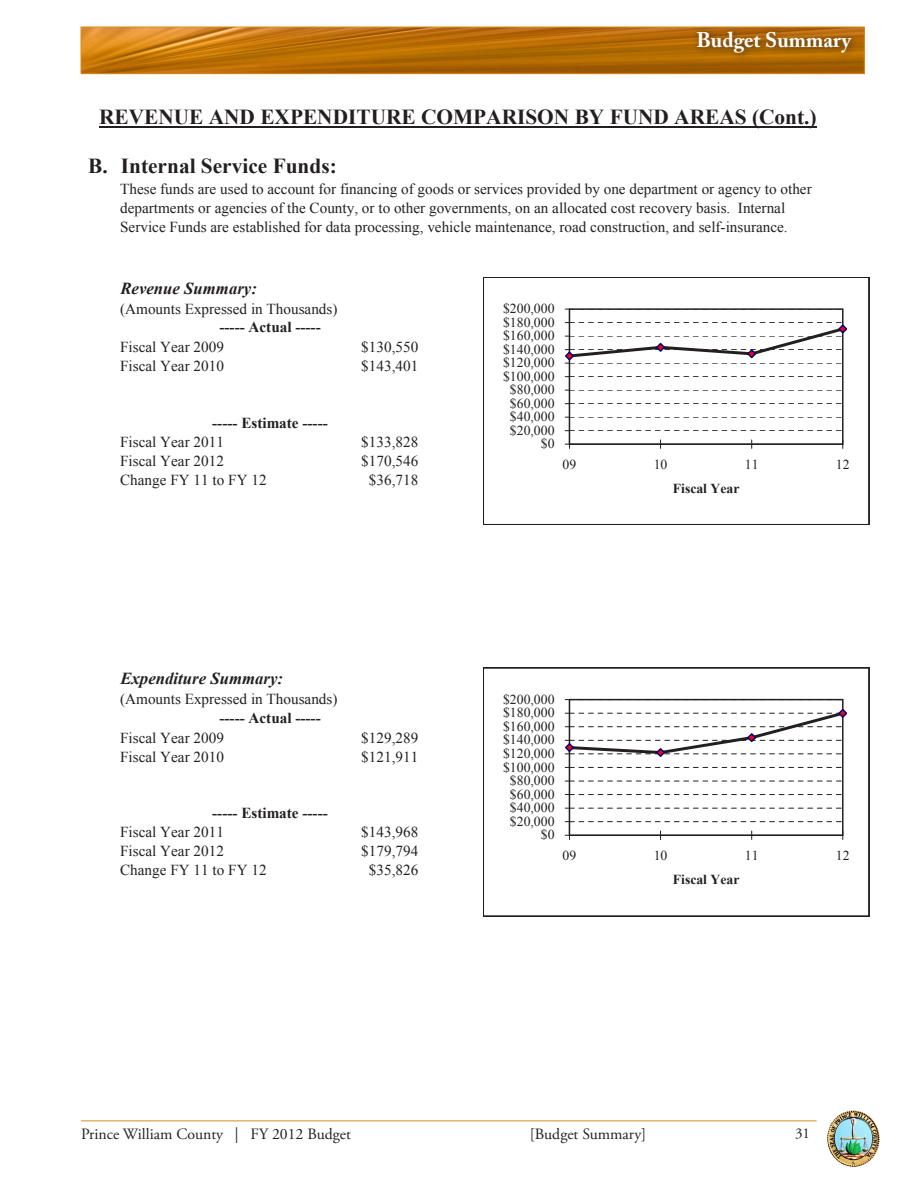
<style>
.page{position:relative;width:918px;height:1188px;background:#fff}
.page>*{position:absolute;margin:0;border:0;box-sizing:border-box;transform-origin:0 0}
.t1{font:700 21.3px "Times New Roman";color:#231f20}
.FY08_Ag_Header_RIGHT{font:700 21px "Adobe Caslon Pro";color:#fff}
.t2{font:italic 700 16.8px "Times New Roman";color:#231f20}
.t3{font:15.75px "Adobe Garamond Pro";color:#231f20}
.t4{font:15.15px/18.9px "Times New Roman";color:#231f20}
.t5{font:700 15.15px/18.9px "Times New Roman";color:#231f20}
.t6{font:15px "Adobe Garamond Pro";color:#231f20}
.t7{font:13.65px "Times New Roman";color:#231f20}
.t8{font:700 13.65px "Times New Roman";color:#231f20}
.s1{font-weight:700}
.s2{font-weight:400}
</style>
<div class="page">
<hr style="left:81px;top:1120px;width:736px;height:1px;background:#da8b1e">
<img style="left:827px;top:1110px;width:53px;height:57px">
<img style="left:83px;top:29px;width:780px;height:43px">
<div style="left:81px;top:27px;width:784px;height:47px;border:1px solid #da8b1e"></div>
<div style="left:691px;top:24px;width:168px;height:37px;background:#231f20;opacity:.75"></div>
<hr style="left:99px;top:126px;width:717px;height:2px;background:#231f20">
<hr style="left:569px;top:309px;width:1px;height:135px;background:#231f20">
<svg style="left:565px;top:430px;width:278px;height:2px"></svg>
<svg style="left:565px;top:417px;width:278px;height:1px"></svg>
<svg style="left:565px;top:403px;width:278px;height:2px"></svg>
<svg style="left:565px;top:390px;width:278px;height:1px"></svg>
<svg style="left:565px;top:376px;width:278px;height:2px"></svg>
<svg style="left:565px;top:309px;width:278px;height:1px"></svg>
<hr style="left:569px;top:444px;width:274px;height:1px;background:#231f20">
<svg style="left:565px;top:440px;width:5px;height:8px"></svg>
<svg style="left:565px;top:322px;width:282px;height:42px"></svg>
<div style="left:483px;top:277px;width:386px;height:248px;border:1px solid #231f20"></div>
<hr style="left:569px;top:700px;width:1px;height:135px;background:#231f20">
<svg style="left:565px;top:821px;width:278px;height:1px"></svg>
<svg style="left:565px;top:808px;width:278px;height:1px"></svg>
<svg style="left:565px;top:794px;width:278px;height:1px"></svg>
<svg style="left:565px;top:781px;width:278px;height:1px"></svg>
<svg style="left:565px;top:767px;width:278px;height:1px"></svg>
<svg style="left:565px;top:699px;width:278px;height:1px"></svg>
<hr style="left:569px;top:835px;width:274px;height:1px;background:#231f20">
<svg style="left:565px;top:831px;width:5px;height:9px"></svg>
<svg style="left:565px;top:709px;width:282px;height:49px"></svg>
<div style="left:483px;top:668px;width:386px;height:248px;border:1px solid #231f20"></div>
<p class="FY08_Ag_Header_RIGHT" style="left:696px;top:27px;width:156px">Budget Summary</p>
<p class="t1" style="left:99px;top:102px;width:719px">REVENUE AND EXPENDITURE COMPARISON BY FUND AREAS (Cont.)</p>
<p class="t1" style="left:88px;top:151px;width:250px">B. Internal Service Funds:</p>
<p class="t4" style="left:120px;top:179px;width:693px">These funds are used to account for financing of goods or services provided by one department or agency to other departments or agencies of the County, or to other governments, on an allocated cost recovery basis. Internal<br>Service Funds are established for data processing, vehicle maintenance, road construction, and self-insurance.</p>
<p class="t2" style="left:120px;top:276px;width:138px">Revenue Summary:</p>
<p class="t4" style="left:219px;top:299px;width:120px;line-height:18.5px;text-indent:-99px">(Amounts Expressed in Thousands) <span class="s1">----- Actual -----</span></p>
<p class="t4" style="left:120px;top:338px;width:105px">Fiscal Year 2009</p>
<p class="t4" style="left:361px;top:338px;width:58px">$130,550</p>
<p class="t4" style="left:120px;top:357px;width:105px">Fiscal Year 2010</p>
<p class="t4" style="left:361px;top:357px;width:58px">$143,401</p>
<p class="t5" style="left:120px;top:413px;width:209px;text-indent:92px">----- Estimate -----<br><span class="s2">Fiscal Year 2011</span></p>
<p class="t4" style="left:361px;top:432px;width:58px">$133,828</p>
<p class="t4" style="left:120px;top:451px;width:105px">Fiscal Year 2012</p>
<p class="t4" style="left:361px;top:451px;width:58px">$170,546</p>
<p class="t4" style="left:120px;top:470px;width:148px">Change FY 11 to FY 12</p>
<p class="t4" style="left:369px;top:470px;width:51px">$36,718</p>
<p class="t2" style="left:120px;top:667px;width:164px">Expenditure Summary:</p>
<p class="t4" style="left:219px;top:690px;width:120px;line-height:18.5px;text-indent:-99px">(Amounts Expressed in Thousands) <span class="s1">----- Actual -----</span></p>
<p class="t4" style="left:120px;top:728px;width:105px">Fiscal Year 2009</p>
<p class="t4" style="left:361px;top:728px;width:58px">$129,289</p>
<p class="t4" style="left:120px;top:747px;width:105px">Fiscal Year 2010</p>
<p class="t4" style="left:361px;top:747px;width:58px">$121,911</p>
<p class="t5" style="left:120px;top:803px;width:209px;text-indent:92px">----- Estimate -----<br><span class="s2">Fiscal Year 2011</span></p>
<p class="t4" style="left:361px;top:823px;width:58px">$143,968</p>
<p class="t4" style="left:120px;top:841px;width:105px">Fiscal Year 2012</p>
<p class="t4" style="left:361px;top:841px;width:58px">$179,794</p>
<p class="t4" style="left:120px;top:860px;width:148px">Change FY 11 to FY 12</p>
<p class="t4" style="left:369px;top:860px;width:51px">$35,826</p>
<p class="t7" style="left:503px;top:300px;width:53px">$200,000</p>
<p class="t7" style="left:503px;top:313px;width:53px">$180,000</p>
<p class="t7" style="left:503px;top:327px;width:53px">$160,000</p>
<p class="t7" style="left:503px;top:340px;width:53px">$140,000</p>
<p class="t7" style="left:503px;top:354px;width:53px">$120,000</p>
<p class="t7" style="left:503px;top:367px;width:53px">$100,000</p>
<p class="t7" style="left:510px;top:381px;width:46px">$80,000</p>
<p class="t7" style="left:510px;top:394px;width:46px">$60,000</p>
<p class="t7" style="left:510px;top:408px;width:46px">$40,000</p>
<p class="t7" style="left:510px;top:421px;width:46px">$20,000</p>
<p class="t7" style="left:541px;top:435px;width:15px">$0</p>
<p class="t7" style="left:563px;top:455px;width:15px">09</p>
<p class="t7" style="left:654px;top:455px;width:15px">10</p>
<p class="t7" style="left:745px;top:455px;width:15px">11</p>
<p class="t7" style="left:836px;top:455px;width:15px">12</p>
<p class="t8" style="left:673px;top:479px;width:68px">Fiscal Year</p>
<p class="t7" style="left:503px;top:690px;width:53px">$200,000</p>
<p class="t7" style="left:503px;top:704px;width:53px">$180,000</p>
<p class="t7" style="left:503px;top:717px;width:53px">$160,000</p>
<p class="t7" style="left:503px;top:731px;width:53px">$140,000</p>
<p class="t7" style="left:503px;top:744px;width:53px">$120,000</p>
<p class="t7" style="left:503px;top:758px;width:53px">$100,000</p>
<p class="t7" style="left:510px;top:771px;width:46px">$80,000</p>
<p class="t7" style="left:510px;top:785px;width:46px">$60,000</p>
<p class="t7" style="left:510px;top:798px;width:46px">$40,000</p>
<p class="t7" style="left:510px;top:812px;width:46px">$20,000</p>
<p class="t7" style="left:541px;top:826px;width:15px">$0</p>
<p class="t7" style="left:563px;top:846px;width:15px">09</p>
<p class="t7" style="left:654px;top:846px;width:15px">10</p>
<p class="t7" style="left:745px;top:846px;width:15px">11</p>
<p class="t7" style="left:836px;top:846px;width:15px">12</p>
<p class="t8" style="left:673px;top:870px;width:68px">Fiscal Year</p>
<p class="t3" style="left:81px;top:1124px;width:271px">Prince William County | FY 2012 Budget</p>
<p class="t3" style="left:530px;top:1124px;width:118px">[Budget Summary]</p>
<p class="t6" style="left:795px;top:1124px;width:16px">31</p>
</div>
